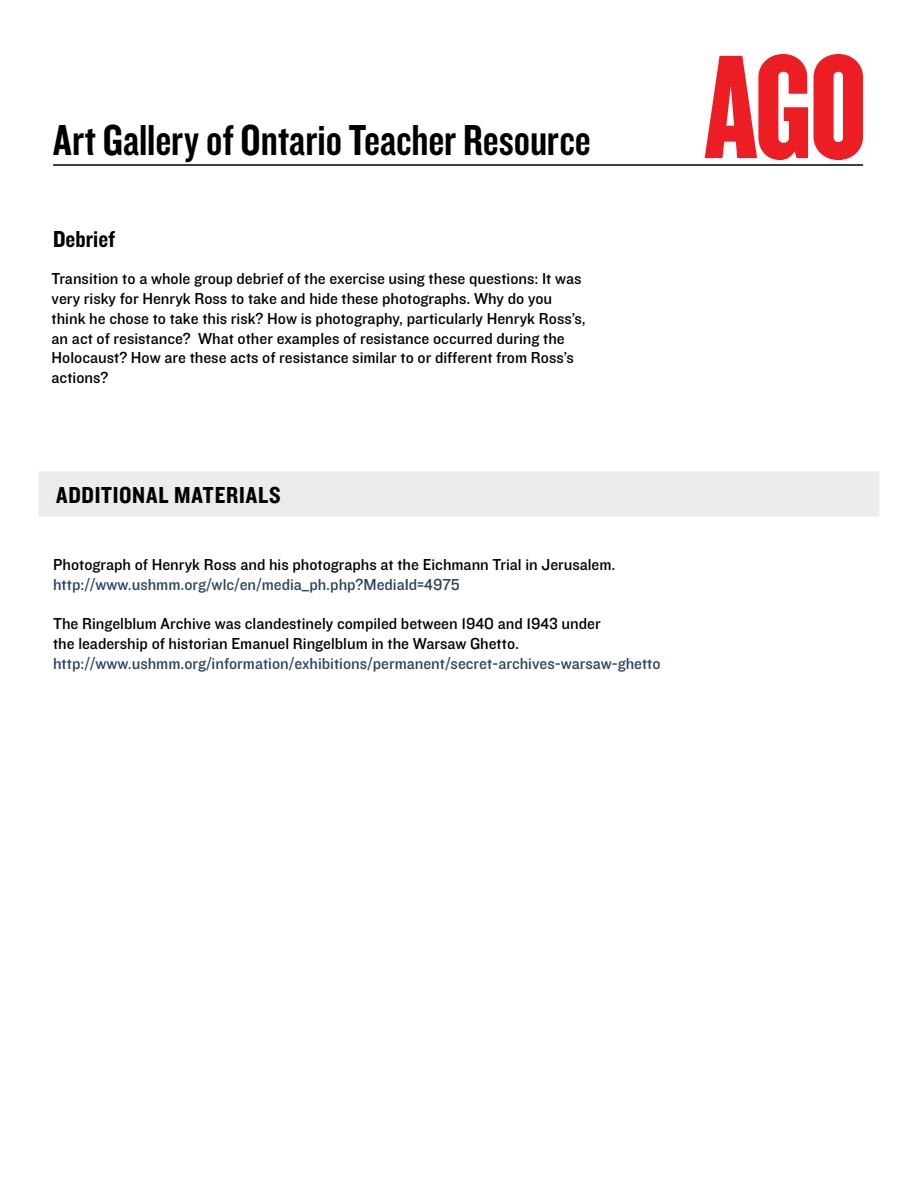
<style>
.page{position:relative;width:918px;height:1188px;background:#fff}
.page>*{position:absolute;margin:0;border:0;box-sizing:border-box;transform-origin:0 0}
.t1{font:45px "Knockout HTF49 Liteweight";color:#000}
.t2{font:24px "Knockout HTF50 Welterweight";color:#000}
.t3{font:16.5px/19.8px "Knockout HTF31 Junior Middlewt";color:#000}
.t4{font:16.5px "Knockout HTF31 Junior Middlewt";color:#294361}
</style>
<div class="page">
<svg style="left:705px;top:54px;width:103px;height:106px"></svg>
<svg style="left:814px;top:54px;width:49px;height:106px"></svg>
<hr style="left:53px;top:164px;width:810px;height:2px;background:#000">
<div style="left:39px;top:471px;width:840px;height:45px;background:#ececec"></div>
<h1 class="t1" style="left:53px;top:118px;width:539px">Art Gallery of Ontario Teacher Resource</h1>
<h2 class="t2" style="left:53px;top:226px;width:64px">DEBRIEF</h2>
<p class="t3" style="left:52px;top:269px;width:536px">Transition to a whole group debrief of the exercise using these questions: It was very risky for Henryk Ross to take and hide these photographs. Why do you think he chose to take this risk? How is photography, particularly Henryk Ross’s, an act of resistance? What other examples of resistance occurred during the Holocaust? How are these acts of resistance similar to or different from Ross’s actions?</p>
<h2 class="t2" style="left:56px;top:482px;width:25px">ADDITIONAL</h2>
<h2 class="t2" style="left:174px;top:482px;width:30px">MATERIAL</h2>
<h2 class="t2" style="left:269px;top:482px;width:13px">S</h2>
<p class="t3" style="left:53px;top:555px;width:564px">Photograph of Henryk Ross and his photographs at the Eichmann Trial in Jerusalem.</p>
<p class="t4" style="left:53px;top:575px;width:408px">http://www.ushmm.org/wlc/en/media_ph.php?MediaId=4975</p>
<p class="t3" style="left:53px;top:614px;width:549px">The Ringelblum Archive was clandestinely compiled between 1940 and 1943 under the leadership of historian Emanuel Ringelblum in the Warsaw Ghetto.</p>
<p class="t4" style="left:53px;top:655px;width:609px">http://www.ushmm.org/information/exhibitions/permanent/secret-archives-warsaw-ghetto</p>
</div>
